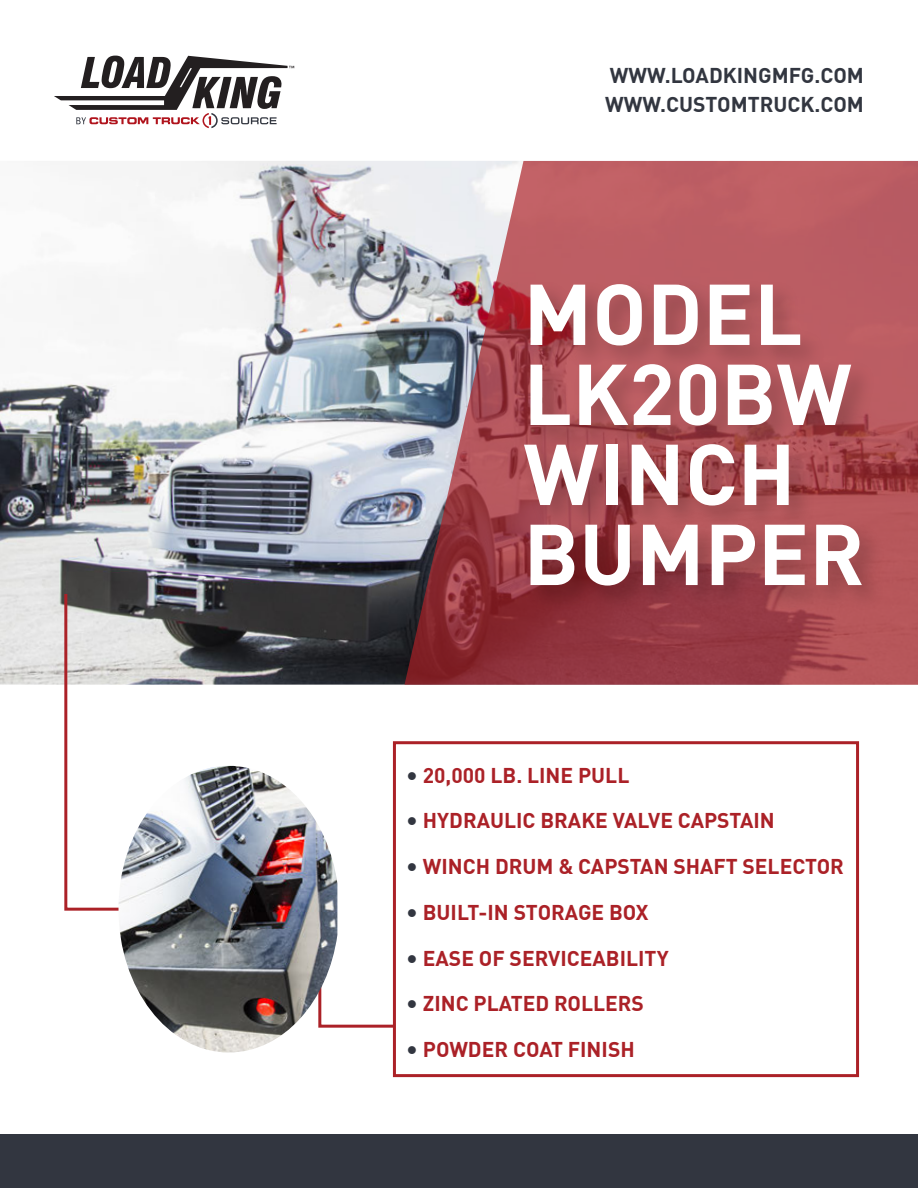
<style>
.page{position:relative;width:918px;height:1188px;background:#fff}
.page>*{position:absolute;margin:0;border:0;box-sizing:border-box;transform-origin:0 0}
.t1{font:700 84.75px/79.9px "DIN Pro";color:#fff}
.t2{font:700 21px "DIN Pro";color:#ab2127}
.t3{font:700 21px "DIN Pro";color:#323640}
.s1{font-size:24px;color:#323640}
</style>
<div class="page">
<svg style="left:337px;top:973px;width:56px;height:56px"></svg>
<svg style="left:54px;top:56px;width:240px;height:72px"></svg>
<img style="left:0;top:161px;width:405px;height:524px">
<svg style="left:405px;top:161px;width:513px;height:524px"></svg>
<img style="left:511px;top:260px;width:387px;height:383px">
<svg style="left:63px;top:591px;width:68px;height:320px"></svg>
<div style="left:393px;top:741px;width:466px;height:336px;border:3px solid #ab2127"></div>
<img style="left:118px;top:766px;width:219px;height:287px">
<div style="left:0;top:1134px;width:918px;height:54px;background:#323640"></div>
<p class="t3" style="left:610px;top:59px;width:256px">WWW.LOADKINGMFG.COM</p>
<p class="t3" style="left:605px;top:88px;width:260px">WWW.CUSTOMTRUCK.COM</p>
<h1 class="t1" style="left:524px;top:269px;width:343px">MODEL<br>LK20BW<br>WINCH<br>BUMPER</h1>
<p class="t2" style="left:406px;top:759px;width:225px"><span class="s1">•</span> 20,000 LB. LINE PULL</p>
<p class="t2" style="left:406px;top:804px;width:370px"><span class="s1">•</span> HYDRAULIC BRAKE VALVE CAPSTAIN</p>
<p class="t2" style="left:406px;top:850px;width:439px"><span class="s1">•</span> WINCH DRUM &amp; CAPSTAN SHAFT SELECTOR</p>
<p class="t2" style="left:406px;top:896px;width:244px"><span class="s1">•</span> BUILT-IN STORAGE BOX</p>
<p class="t2" style="left:406px;top:942px;width:264px"><span class="s1">•</span> EASE OF SERVICEABILITY</p>
<p class="t2" style="left:406px;top:987px;width:239px"><span class="s1">•</span> ZINC PLATED ROLLERS</p>
<p class="t2" style="left:406px;top:1033px;width:230px"><span class="s1">•</span> POWDER COAT FINISH</p>
</div>
